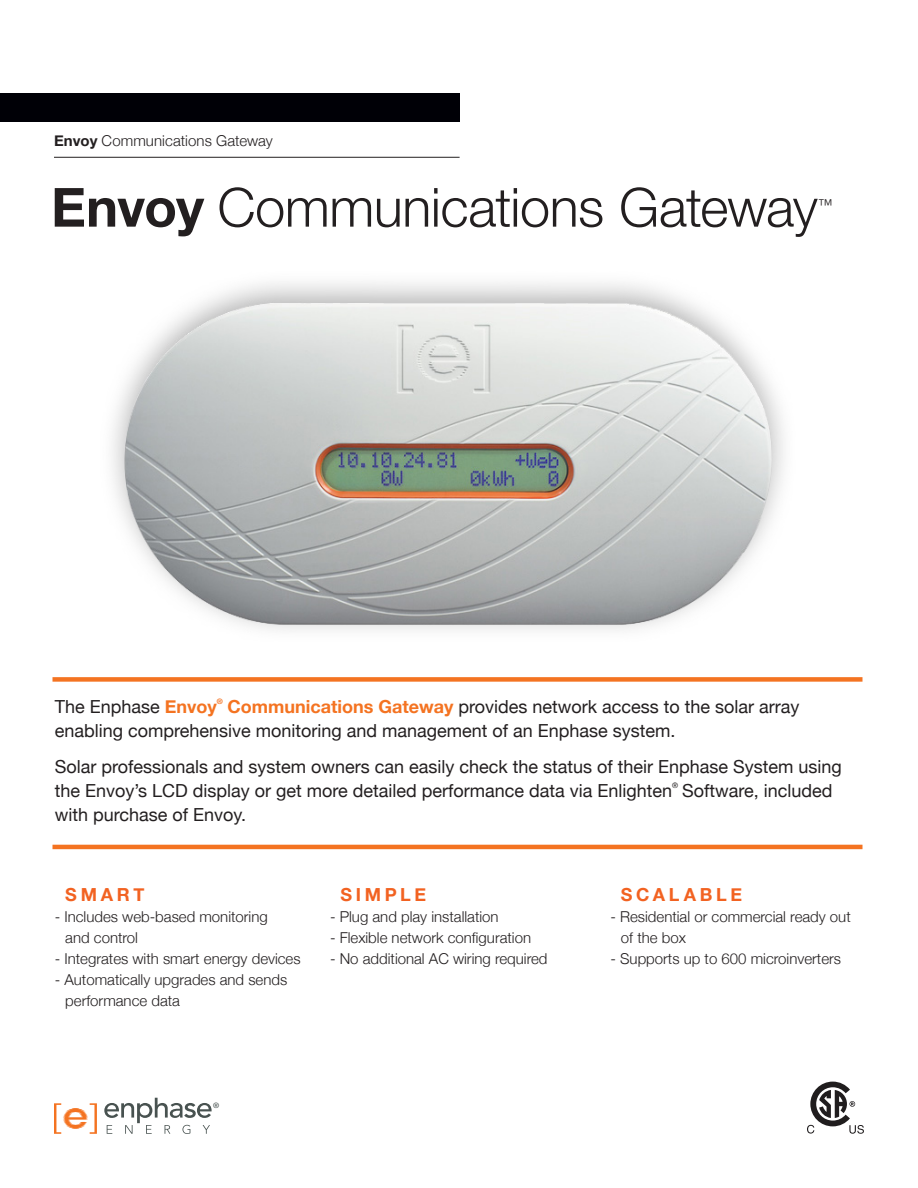
<style>
.page{position:relative;width:918px;height:1188px;background:#fff}
.page>*{position:absolute;margin:0;border:0;box-sizing:border-box;transform-origin:0 0}
.t1{font:300 54px "Helvetica Neue";letter-spacing:-.01em;color:#231f20}
.t2{font:18px/24px "Helvetica Neue";color:#231f20}
.t3{font:700 18px "Helvetica Neue";letter-spacing:.205em;color:#f26221}
.t4{font:300 15px/21px "Helvetica Neue";color:#231f20}
.t5{font:500 7.5px "Helvetica Neue";color:#485250}
.t6{font:700 7.5px "Helvetica Neue";color:#f47323}
.t7{font:7.5px "Helvetica Neue";color:#231f20}
.s1{font-weight:700}
.s2{font-weight:700;color:#f47321}
</style>
<div class="page">
<div style="left:0;top:94px;width:460px;height:28px;background:#000006"></div>
<hr style="left:54px;top:157px;width:406px;height:1px;background:#231f20">
<svg style="left:104px;top:1098px;width:108px;height:36px"></svg>
<svg style="left:54px;top:1103px;width:43px;height:31px"></svg>
<div style="left:52px;top:677px;width:810px;height:5px;background:#f47321"></div>
<hr style="left:52px;top:845px;width:810px;height:4px;background:#f47321">
<svg style="left:807px;top:1082px;width:57px;height:52px"></svg>
<img style="left:85px;top:282px;width:729px;height:400px">
<p class="t4" style="left:54px;top:129px;width:220px"><span class="s1">Envoy</span> Communications Gateway</p>
<p class="t1" style="left:51px;top:164px;width:768px"><span class="s1">Envoy</span> Communications Gateway</p>
<p class="t4" style="left:818px;top:193px;width:16px">™</p>
<p class="t2" style="left:55px;top:696px;width:164px">The Enphase <span class="s2">Envoy</span></p>
<p class="t6" style="left:217px;top:695px;width:7px">®</p>
<p class="t2" style="left:55px;top:696px;width:746px;text-indent:173px"><span class="s2">Communications Gateway</span> provides network access to the solar array enabling comprehensive monitoring and management of an Enphase system.</p>
<p class="t2" style="left:55px;top:756px;width:789px">Solar professionals and system owners can easily check the status of their Enphase System using the Envoy’s LCD display or get more detailed performance data via Enlighten</p>
<p class="t7" style="left:672px;top:780px;width:7px">®</p>
<p class="t2" style="left:682px;top:780px;width:152px">Software, included</p>
<p class="t2" style="left:55px;top:804px;width:193px">with purchase of Envoy.</p>
<p class="t3" style="left:65px;top:880px;width:81px">SMART</p>
<p class="t4" style="left:65px;top:905px;width:204px;text-indent:-11px">- Includes web-based monitoring and control</p>
<p class="t4" style="left:55px;top:947px;width:247px">- Integrates with smart energy devices</p>
<p class="t4" style="left:65px;top:968px;width:224px;text-indent:-11px">- Automatically upgrades and sends performance data</p>
<p class="t3" style="left:341px;top:880px;width:87px">SIMPLE</p>
<p class="t4" style="left:330px;top:905px;width:170px">- Plug and play installation</p>
<p class="t4" style="left:330px;top:926px;width:203px">- Flexible network configuration</p>
<p class="t4" style="left:330px;top:947px;width:219px">- No additional AC wiring required</p>
<p class="t5" style="left:213px;top:1100px;width:8px">®</p>
<p class="t3" style="left:621px;top:880px;width:123px">SCALABLE</p>
<p class="t4" style="left:621px;top:905px;width:231px;text-indent:-11px">- Residential or commercial ready out of the box</p>
<p class="t4" style="left:610px;top:947px;width:232px">- Supports up to 600 microinverters</p>
</div>
